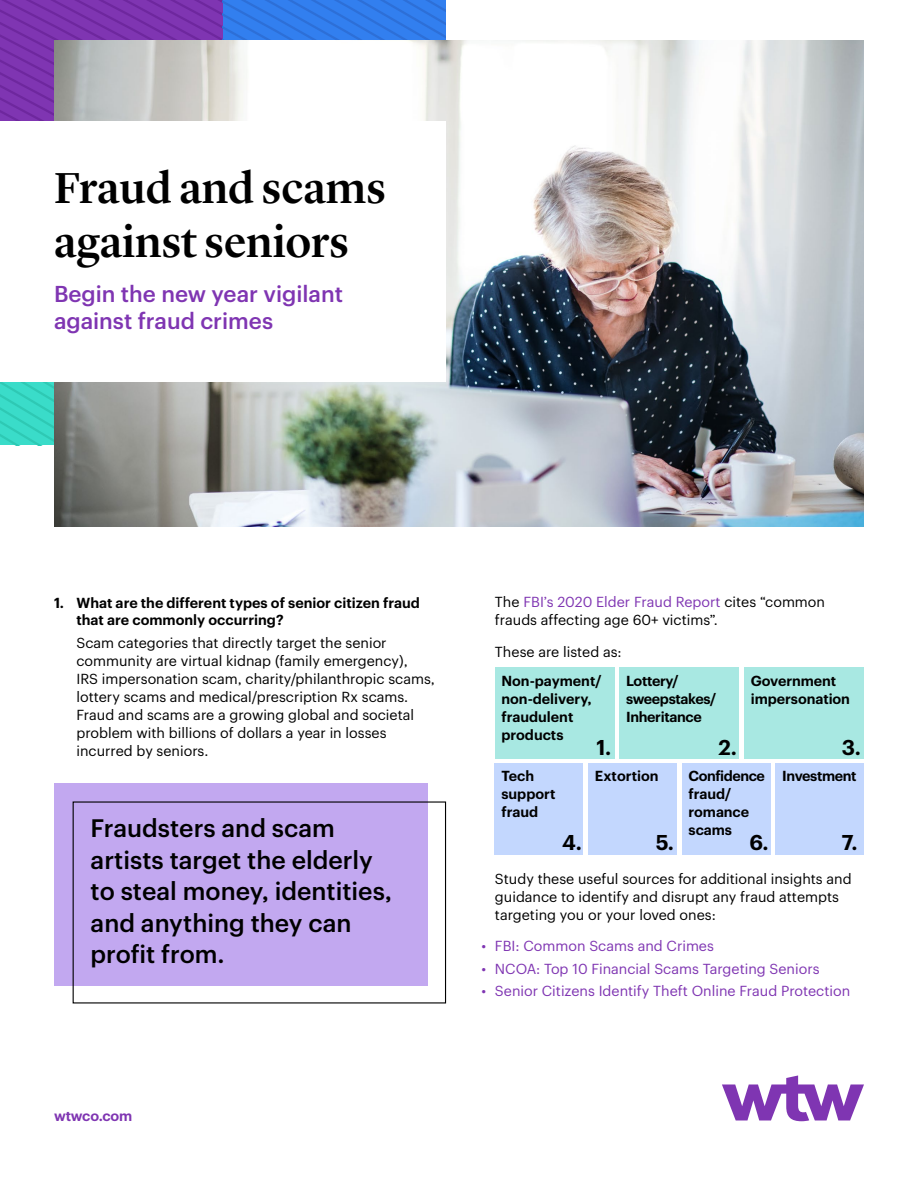
<style>
.page{position:relative;width:918px;height:1188px;background:#fff}
.page>*{position:absolute;margin:0;border:0;box-sizing:border-box;transform-origin:0 0}
.t1{font:500 45px/54px "Lyon Display";color:#000}
.t2{font:500 24.75px/31.5px "Graphik";color:#000}
.t3{font:500 22.5px/27px "Graphik";color:#7f35b2}
.t4{font:600 21px "Graphik";color:#000}
.t5{font:14.25px/18px "Graphik";color:#000}
.t6{font:600 14.25px/18px "Graphik";color:#000}
.t7{font:14.25px "Graphik";color:#7f35b2}
.t8{font:600 14.25px/18px "Graphik";letter-spacing:-.025em;color:#000}
.t9{font:600 14.25px "Graphik";letter-spacing:-.01em;color:#7f35b2}
.s1{color:#7f35b2}
</style>
<div class="page">
<svg style="left:0;top:0;width:446px;height:446px;background:#5962c6"></svg>
<img style="left:54px;top:40px;width:810px;height:486px">
<div style="left:0;top:122px;width:446px;height:260px;background:#fff"></div>
<div style="left:495px;top:668px;width:120px;height:91px;background:#a8e8e2"></div>
<div style="left:619px;top:668px;width:120px;height:91px;background:#a8e8e2"></div>
<div style="left:744px;top:668px;width:120px;height:91px;background:#a8e8e2"></div>
<div style="left:495px;top:763px;width:88px;height:91px;background:#c3d7fe"></div>
<div style="left:588px;top:763px;width:89px;height:91px;background:#c3d7fe"></div>
<div style="left:682px;top:763px;width:88px;height:91px;background:#c3d7fe"></div>
<div style="left:775px;top:763px;width:89px;height:91px;background:#c3d7fe"></div>
<div style="left:55px;top:783px;width:373px;height:203px;background:#c2a8f0"></div>
<svg style="left:722px;top:1075px;width:142px;height:46px"></svg>
<h1 class="t1" style="left:54px;top:157px;width:333px">Fraud and scams against seniors</h1>
<h3 class="t3" style="left:54px;top:278px;width:291px">Begin the new year vigilant against fraud crimes</h3>
<p class="t6" style="left:77px;top:592px;width:345px;text-indent:-23px">1. What are the different types of senior citizen fraud that are commonly occurring?</p>
<p class="t5" style="left:77px;top:633px;width:360px">Scam categories that directly target the senior community are virtual kidnap (family emergency),<br>IRS impersonation scam, charity/philanthropic scams, lottery scams and medical/prescription Rx scams.<br>Fraud and scams are a growing global and societal problem with billions of dollars a year in losses incurred by seniors.</p>
<h2 class="t2" style="left:91px;top:811px;width:303px">Fraudsters and scam artists target the elderly to steal money, identities, and anything they can profit from.</h2>
<p class="t9" style="left:54px;top:1104px;width:80px">wtwco.com</p>
<p class="t5" style="left:495px;top:592px;width:332px">The <span class="s1">FBI’s 2020 Elder Fraud Report</span> cites “common frauds affecting age 60+ victims”.</p>
<p class="t5" style="left:495px;top:641px;width:128px">These are listed as:</p>
<p class="t6" style="left:501px;top:671px;width:102px">Non-payment/ non-delivery, fraudulent products</p>
<p class="t8" style="left:626px;top:671px;width:92px">Lottery/ sweepstakes/<br>Inheritance</p>
<p class="t6" style="left:751px;top:671px;width:101px">Government impersonation</p>
<p class="t6" style="left:501px;top:766px;width:56px">Tech support fraud</p>
<p class="t6" style="left:595px;top:766px;width:65px">Extortion</p>
<p class="t6" style="left:689px;top:766px;width:78px">Confidence fraud/ romance scams</p>
<p class="t8" style="left:782px;top:766px;width:76px">Investment</p>
<h3 class="t4" style="left:596px;top:732px;width:16px">1.</h3>
<h3 class="t4" style="left:718px;top:732px;width:20px">2.</h3>
<h3 class="t4" style="left:842px;top:732px;width:21px">3.</h3>
<h3 class="t4" style="left:562px;top:826px;width:21px">4.</h3>
<h3 class="t4" style="left:656px;top:827px;width:20px">5.</h3>
<h3 class="t4" style="left:749px;top:827px;width:21px">6.</h3>
<h3 class="t4" style="left:842px;top:827px;width:17px">7.</h3>
<p class="t5" style="left:495px;top:868px;width:358px">Study these useful sources for additional insights and guidance to identify and disrupt any fraud attempts targeting you or your loved ones:</p>
<p class="t7" style="left:482px;top:935px;width:234px">• FBI: Common Scams and Crimes</p>
<p class="t7" style="left:482px;top:958px;width:340px">• NCOA: Top 10 Financial Scams Targeting Seniors</p>
<p class="t7" style="left:482px;top:980px;width:370px">• Senior Citizens Identify Theft Online Fraud Protection</p>
</div>
